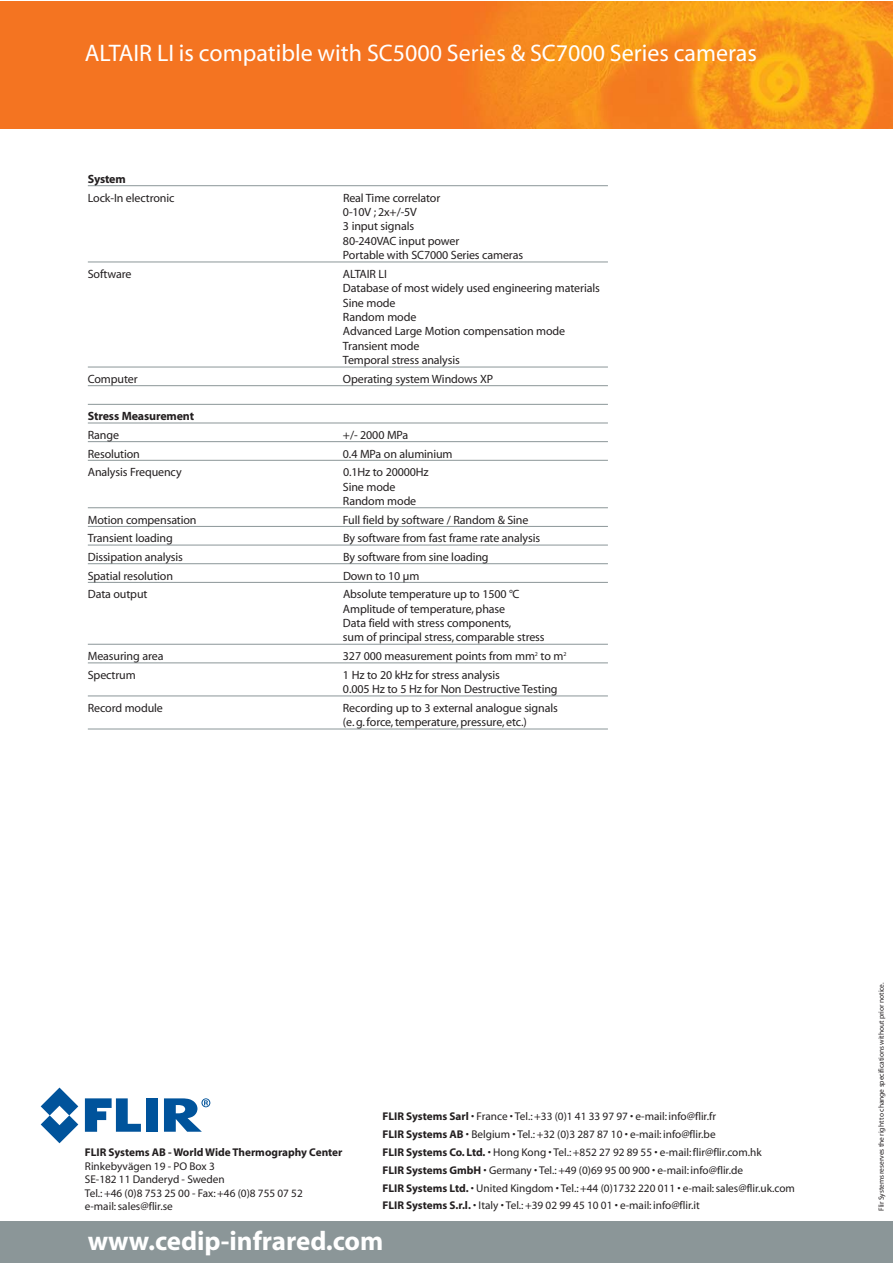
<style>
.page{position:relative;width:893px;height:1263px;background:#fff}
.page>*{position:absolute;margin:0;border:0;box-sizing:border-box;transform-origin:0 0}
.t1{font:700 27px "Myriad";color:#fff}
.t2{font:24px "Myriad";color:#fff}
.t3{font:12px/14.4px "Myriad";letter-spacing:-.01em;color:#231f20}
.t4{font:700 12px "Myriad";letter-spacing:-.01em;color:#231f20}
.t5{font:11.25px/17.7px "Myriad";color:#231f20}
.t6{font:700 11.25px "Myriad";color:#231f20}
.t7{font:7.5px "Myriad";letter-spacing:-.01em;color:#231f20}
.s1{font-weight:700}
</style>
<div class="page">
<div style="left:0;top:1222px;width:893px;height:41px;background:#8b9698"></div>
<div style="left:0;top:1px;width:893px;height:128px;background:#f47421"></div>
<img style="left:478px;top:1px;width:415px;height:128px">
<svg style="left:85px;top:1098px;width:56px;height:34px"></svg>
<div style="left:146px;top:1098px;width:12px;height:34px;background:#00539b"></div>
<svg style="left:41px;top:1087px;width:37px;height:56px"></svg>
<svg style="left:164px;top:1098px;width:46px;height:34px"></svg>
<hr style="left:88px;top:185px;width:520px;height:1px;background:#8b9698">
<hr style="left:88px;top:262px;width:520px;height:1px;background:#8b9698">
<hr style="left:88px;top:367px;width:520px;height:1px;background:#8b9698">
<hr style="left:88px;top:385px;width:520px;height:1px;background:#8b9698">
<hr style="left:88px;top:404px;width:520px;height:1px;background:#8b9698">
<hr style="left:88px;top:423px;width:520px;height:1px;background:#8b9698">
<hr style="left:88px;top:441px;width:520px;height:1px;background:#8b9698">
<hr style="left:88px;top:460px;width:520px;height:1px;background:#8b9698">
<hr style="left:88px;top:507px;width:520px;height:1px;background:#8b9698">
<hr style="left:88px;top:526px;width:520px;height:1px;background:#8b9698">
<hr style="left:88px;top:545px;width:520px;height:1px;background:#8b9698">
<hr style="left:88px;top:563px;width:520px;height:1px;background:#8b9698">
<hr style="left:88px;top:582px;width:520px;height:1px;background:#8b9698">
<hr style="left:88px;top:644px;width:520px;height:1px;background:#8b9698">
<hr style="left:88px;top:662px;width:520px;height:1px;background:#8b9698">
<hr style="left:88px;top:695px;width:520px;height:1px;background:#8b9698">
<hr style="left:88px;top:729px;width:520px;height:1px;background:#8b9698">
<h2 class="t2" style="left:85px;top:44px;width:673px">ALTAIR LI is compatible with SC5000 Series &amp; SC7000 Series cameras</h2>
<p class="t4" style="left:88px;top:174px;width:39px">System</p>
<p class="t3" style="left:88px;top:191px;width:88px">Lock-In electronic</p>
<p class="t3" style="left:343px;top:191px;width:182px">Real Time correlator<br>0-10V ; 2x+/-5V<br>3 input signals<br>80-240VAC input power<br>Portable with SC7000 Series cameras</p>
<p class="t3" style="left:88px;top:268px;width:45px">Software</p>
<p class="t3" style="left:343px;top:268px;width:258px">ALTAIR LI<br>Database of most widely used engineering materials<br>Sine mode<br>Random mode<br>Advanced Large Motion compensation mode<br>Transient mode<br>Temporal stress analysis</p>
<p class="t3" style="left:88px;top:373px;width:51px">Computer</p>
<p class="t3" style="left:343px;top:373px;width:152px">Operating system Windows XP</p>
<p class="t4" style="left:88px;top:412px;width:108px">Stress Measurement</p>
<p class="t3" style="left:88px;top:429px;width:33px">Range</p>
<p class="t3" style="left:343px;top:429px;width:67px">+/- 2000 MPa</p>
<p class="t3" style="left:88px;top:447px;width:54px">Resolution</p>
<p class="t3" style="left:343px;top:447px;width:111px">0.4 MPa on aluminium</p>
<p class="t3" style="left:88px;top:466px;width:95px">Analysis Frequency</p>
<p class="t3" style="left:343px;top:466px;width:87px">0.1Hz to 20000Hz<br>Sine mode<br>Random mode</p>
<p class="t3" style="left:88px;top:513px;width:110px">Motion compensation</p>
<p class="t3" style="left:343px;top:513px;width:187px">Full field by software / Random &amp; Sine</p>
<p class="t3" style="left:88px;top:532px;width:86px">Transient loading</p>
<p class="t3" style="left:343px;top:532px;width:199px">By software from fast frame rate analysis</p>
<p class="t3" style="left:88px;top:551px;width:97px">Dissipation analysis</p>
<p class="t3" style="left:343px;top:551px;width:147px">By software from sine loading</p>
<p class="t3" style="left:88px;top:569px;width:87px">Spatial resolution</p>
<p class="t3" style="left:343px;top:569px;width:78px">Down to 10 µm</p>
<p class="t3" style="left:88px;top:588px;width:61px">Data output</p>
<p class="t3" style="left:343px;top:588px;width:203px">Absolute temperature up to 1500 °C Amplitude of temperature, phase<br>Data field with stress components,<br>sum of principal stress, comparable stress</p>
<p class="t3" style="left:88px;top:650px;width:77px">Measuring area</p>
<p class="t3" style="left:343px;top:650px;width:225px">327 000 measurement points from mm<sup>2</sup> to m<sup>2</sup></p>
<p class="t3" style="left:88px;top:668px;width:49px">Spectrum</p>
<p class="t3" style="left:343px;top:668px;width:216px">1 Hz to 20 kHz for stress analysis<br>0.005 Hz to 5 Hz for Non Destructive Testing</p>
<p class="t3" style="left:88px;top:701px;width:77px">Record module</p>
<p class="t3" style="left:343px;top:701px;width:216px">Recording up to 3 external analogue signals (e. g. force, temperature, pressure, etc.)</p>
<p class="t6" style="left:85px;top:1148px;width:259px">FLIR Systems AB - World Wide Thermography Center</p>
<p class="t5" style="left:85px;top:1160px;width:219px;line-height:13.5px">Rinkebyvägen 19 - PO Box 3<br>SE-182 11 Danderyd - Sweden<br>Tel.: +46 (0)8 753 25 00 - Fax: +46 (0)8 755 07 52 e-mail: sales@flir.se</p>
<p class="t5" style="left:382px;top:1109px;width:414px"><span class="s1">FLIR Systems Sarl</span> • France • Tel.: +33 (0)1 41 33 97 97 • e-mail: info@flir.fr<br><span class="s1">FLIR Systems AB</span> • Belgium • Tel.: +32 (0)3 287 87 10 • e-mail: info@flir.be<br><span class="s1">FLIR Systems Co. Ltd.</span> • Hong Kong • Tel.: +852 27 92 89 55 • e-mail: flir@flir.com.hk<br><span class="s1">FLIR Systems GmbH</span> • Germany • Tel.: +49 (0)69 95 00 900 • e-mail: info@flir.de<br><span class="s1">FLIR Systems Ltd.</span> • United Kingdom • Tel.: +44 (0)1732 220 011 • e-mail: sales@flir.uk.com <span class="s1">FLIR Systems S.r.l.</span> • Italy • Tel.: +39 02 99 45 10 01 • e-mail: info@flir.it</p>
<h1 class="t1" style="left:88px;top:1231px;width:297px">www.cedip-infrared.com</h1>
<p class="t7" style="left:879px;top:1211px;width:230px;rotate:-90deg">Flir Systems reserves the right to change specifications without prior notice.</p>
</div>
